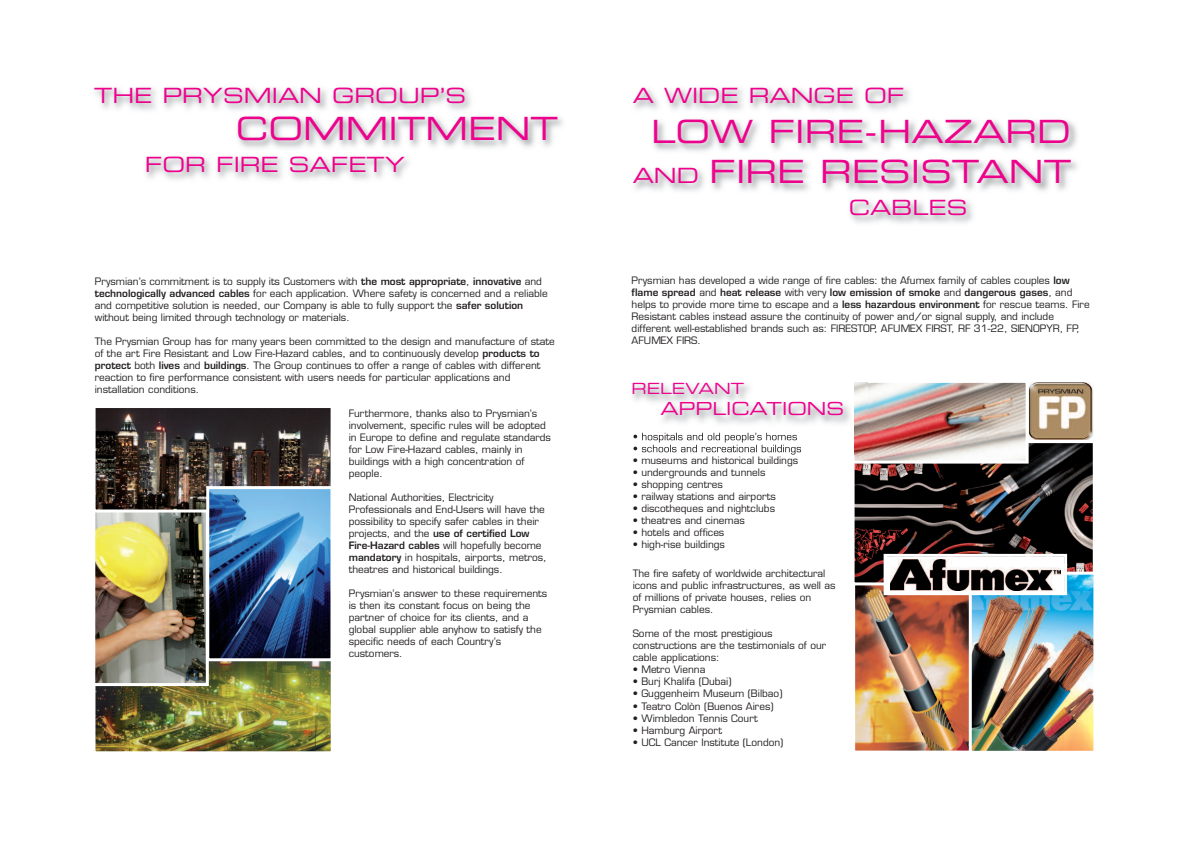
<style>
.page{position:relative;width:1191px;height:842px;background:#fff}
.page>*{position:absolute;margin:0;border:0;box-sizing:border-box;transform-origin:0 0}
.t1{font:32px/40px "Eurostile Extended Two";color:#ed028c;text-align:center}
.t2{font:21px "Eurostile Extended Two";color:#ed028c}
.t3{font:18px "Eurostile Extended Two";color:#ed028c}
.t4{font:15.4px "Eurostile Extended Two";color:#ed028c}
.t5{font:10px/12px "Eurostile";color:#231f20}
.s1{font-weight:600}
.s2{font-size:21px}
</style>
<div class="page">
<img style="left:96px;top:88px;width:467px;height:92px">
<img style="left:634px;top:88px;width:443px;height:135px">
<img style="left:856px;top:585px;width:112px;height:165px">
<div style="left:852px;top:580px;width:120px;height:174px;border:3px solid #fff"></div>
<div style="left:1024px;top:379px;width:72px;height:63px;border:3px solid #fff"></div>
<img style="left:1028px;top:382px;width:65px;height:57px">
<img style="left:855px;top:444px;width:236px;height:137px">
<div style="left:851px;top:440px;width:244px;height:145px;border:3px solid #fff"></div>
<img style="left:972px;top:576px;width:120px;height:174px">
<div style="left:968px;top:572px;width:128px;height:182px;border:3px solid #fff"></div>
<svg style="left:887px;top:558px;width:176px;height:33px"></svg>
<div style="left:883px;top:554px;width:184px;height:41px;border:3px solid #fff"></div>
<img style="left:890px;top:560px;width:170px;height:30px">
<img style="left:855px;top:384px;width:169px;height:76px">
<div style="left:851px;top:380px;width:177px;height:84px;border:3px solid #fff"></div>
<img style="left:96px;top:661px;width:234px;height:89px">
<div style="left:92px;top:656px;width:242px;height:98px;border:3px solid #fff"></div>
<img style="left:96px;top:512px;width:109px;height:170px">
<div style="left:92px;top:505px;width:117px;height:181px;border:3px solid #fff"></div>
<img style="left:97px;top:409px;width:232px;height:99px">
<div style="left:93px;top:405px;width:240px;height:107px;border:3px solid #fff"></div>
<img style="left:210px;top:490px;width:119px;height:167px">
<div style="left:206px;top:486px;width:127px;height:175px;border:3px solid #fff"></div>
<img style="left:632px;top:380px;width:222px;height:74px">
<img style="left:633px;top:433px;width:81px;height:9px">
<img style="left:633px;top:445px;width:85px;height:7px">
<svg style="left:854px;top:380px;width:13px;height:3px"></svg>
<img style="left:854px;top:383px;width:13px;height:71px">
<h2 class="t2" style="left:94px;top:88px;width:373px">THE PRYSMIAN GROUP’S</h2>
<h1 class="t1" style="left:236px;top:112px;width:324px">COMMITMENT</h1>
<h2 class="t2" style="left:145px;top:157px;width:262px">FOR FIRE SAFETY</h2>
<p class="t5" style="left:95px;top:276px;width:454px">Prysmian’s commitment is to supply its Customers with <span class="s1">the most appropriate</span>, <span class="s1">innovative</span> and <span class="s1">technologically advanced cables</span> for each application. Where safety is concerned and a reliable and competitive solution is needed, our Company is able to fully support the <span class="s1">safer solution </span>without being limited through technology or materials.</p>
<p class="t5" style="left:95px;top:336px;width:461px">The Prysmian Group has for many years been committed to the design and manufacture of state of the art Fire Resistant and Low Fire-Hazard cables, and to continuously develop <span class="s1">products to protect</span> both <span class="s1">lives</span> and <span class="s1">buildings</span>. The Group continues to offer a range of cables with different reaction to fire performance consistent with users needs for particular applications and installation conditions.</p>
<p class="t5" style="left:349px;top:408px;width:204px">Furthermore, thanks also to Prysmian’s involvement, specific rules will be adopted in Europe to define and regulate standards for Low Fire-Hazard cables, mainly in buildings with a high concentration of people.</p>
<p class="t5" style="left:349px;top:492px;width:199px">National Authorities, Electricity Professionals and End-Users will have the possibility to specify safer cables in their projects, and the <span class="s1">use of certified Low Fire-Hazard cables</span> will hopefully become <span class="s1">mandatory</span> in hospitals, airports, metros, theatres and historical buildings.</p>
<p class="t5" style="left:349px;top:588px;width:200px">Prysmian’s answer to these requirements is then its constant focus on being the partner of choice for its clients, and a global supplier able anyhow to satisfy the specific needs of each Country’s customers.</p>
<h2 class="t2" style="left:632px;top:87px;width:273px">A WIDE RANGE OF</h2>
<h1 class="t1" style="left:632px;top:114px;width:440px">LOW FIRE-HAZARD<br><span class="s2">AND</span> FIRE RESISTANT</h1>
<h2 class="t2" style="left:848px;top:199px;width:120px">CABLES</h2>
<p class="t5" style="left:631px;top:276px;width:459px">Prysmian has developed a wide range of fire cables: the Afumex family of cables couples <span class="s1">low flame spread</span> and <span class="s1">heat release</span> with very <span class="s1">low emission of smoke</span> and <span class="s1">dangerous gases</span>, and helps to provide more time to escape and a <span class="s1">less hazardous environment</span> for rescue teams. Fire Resistant cables instead assure the continuity of power and/or signal supply, and include different well-established brands such as: FIRESTOP, AFUMEX FIRST, RF 31-22, SIENOPYR, FP, AFUMEX FIRS.</p>
<h3 class="t4" style="left:631px;top:383px;width:114px">RELEVANT</h3>
<h3 class="t3" style="left:660px;top:402px;width:185px">APPLICATIONS</h3>
<p class="t5" style="left:632px;top:456px;width:167px">• museums and historical buildings</p>
<p class="t5" style="left:632px;top:468px;width:134px">• undergrounds and tunnels</p>
<p class="t5" style="left:632px;top:480px;width:92px">• shopping centres</p>
<p class="t5" style="left:632px;top:492px;width:145px">• railway stations and airports</p>
<p class="t5" style="left:632px;top:504px;width:144px">• discotheques and nightclubs</p>
<p class="t5" style="left:632px;top:516px;width:113px">• theatres and cinemas</p>
<p class="t5" style="left:632px;top:528px;width:93px">• hotels and offices</p>
<p class="t5" style="left:632px;top:540px;width:94px">• high-rise buildings</p>
<p class="t5" style="left:632px;top:569px;width:204px">The fire safety of worldwide architectural icons and public infrastructures, as well as of millions of private houses, relies on Prysmian cables.</p>
<p class="t5" style="left:632px;top:629px;width:195px">Some of the most prestigious constructions are the testimonials of our cable applications:</p>
<p class="t5" style="left:632px;top:665px;width:74px">• Metro Vienna</p>
<p class="t5" style="left:632px;top:677px;width:100px">• Burj Khalifa (Dubai)</p>
<p class="t5" style="left:632px;top:689px;width:151px">• Guggenheim Museum (Bilbao)</p>
<p class="t5" style="left:632px;top:701px;width:142px">• Teatro Colòn (Buenos Aires)</p>
<p class="t5" style="left:632px;top:713px;width:127px">• Wimbledon Tennis Court</p>
<p class="t5" style="left:632px;top:725px;width:91px">• Hamburg Airport</p>
<p class="t5" style="left:632px;top:737px;width:152px">• UCL Cancer Institute (London)</p>
</div>
